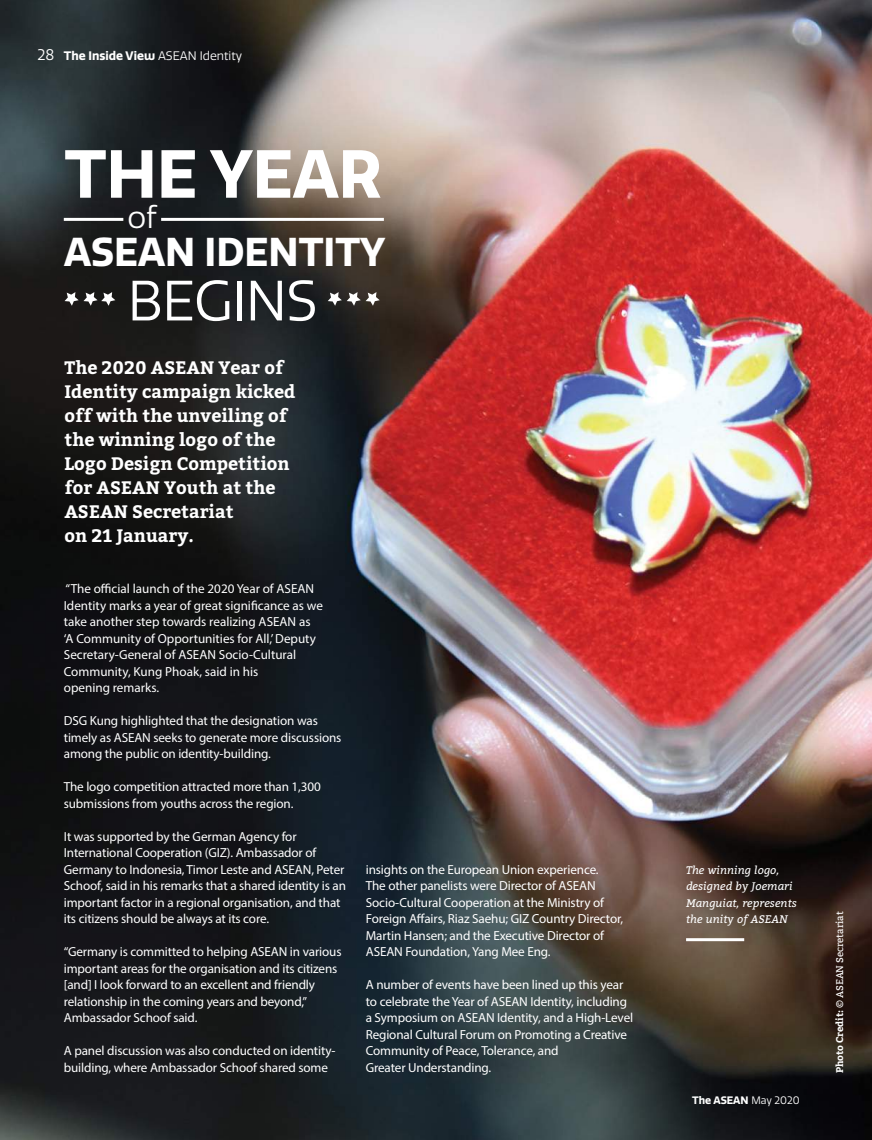
<style>
.page{position:relative;width:872px;height:1140px;background:#fff}
.page>*{position:absolute;margin:0;border:0;box-sizing:border-box;transform-origin:0 0}
.t1{font:700 66px "Quatro";color:#fff}
.t2{font:55.05px "Quatro";letter-spacing:-.01em;color:#fff}
.t3{font:700 39.15px "Quatro";color:#fff}
.t4{font:30px "Quatro";color:#fff}
.t5{font:700 18px/24px "Bitter";color:#fff}
.t6{font:13.2px/16.5px "Myriad Pro";letter-spacing:-.01em;color:#fff}
.t7{font:700 12px "Quatro";color:#fff}
.t8{font:italic 10.95px/16.5px "Bitter";color:#fff}
.t9{font:700 10.5px "Quatro";color:#fff}
.t10{font:9.75px "Bitter";letter-spacing:-.01em;color:#fff}
.s1{font-weight:400;font-size:15px}
.s2{font-weight:400}
.s3{font-weight:700}
</style>
<div class="page">
<img style="left:0;top:0;width:872px;height:1140px">
<hr style="left:64px;top:218px;width:59px;height:3px;background:#fff">
<hr style="left:161px;top:218px;width:223px;height:3px;background:#fff">
<svg style="left:65px;top:292px;width:50px;height:14px"></svg>
<svg style="left:328px;top:292px;width:52px;height:14px"></svg>
<hr style="left:686px;top:938px;width:58px;height:3px;background:#fff">
<p class="t7" style="left:37px;top:49px;width:206px"><span class="s1">28</span> The Inside View <span class="s2">ASEAN Identity</span></p>
<h1 class="t1" style="left:65px;top:135px;width:318px">THE YEAR</h1>
<h3 class="t4" style="left:128px;top:200px;width:31px">of</h3>
<h3 class="t3" style="left:64px;top:229px;width:323px">ASEAN IDENTITY</h3>
<h2 class="t2" style="left:128px;top:269px;width:191px">BEGINS</h2>
<h3 class="t5" style="left:65px;top:356px;width:232px">The 2020 ASEAN Year of<br>Identity campaign kicked off with the unveiling of the winning logo of the<br>Logo Design Competition for ASEAN Youth at the<br>ASEAN Secretariat<br>on 21 January.</h3>
<p class="t6" style="left:64px;top:580px;width:261px">“The official launch of the 2020 Year of ASEAN Identity marks a year of great significance as we take another step towards realizing ASEAN as ‘A Community of Opportunities for All,’ Deputy Secretary-General of ASEAN Socio-Cultural Community, Kung Phoak, said in his<br>opening remarks.</p>
<p class="t6" style="left:64px;top:712px;width:279px">DSG Kung highlighted that the designation was timely as ASEAN seeks to generate more discussions among the public on identity-building.</p>
<p class="t6" style="left:64px;top:778px;width:258px">The logo competition attracted more than 1,300 submissions from youths across the region.</p>
<p class="t6" style="left:64px;top:827px;width:284px">It was supported by the German Agency for International Cooperation (GIZ). Ambassador of Germany to Indonesia, Timor Leste and ASEAN, Peter Schoof, said in his remarks that a shared identity is an important factor in a regional organisation, and that its citizens should be always at its core.</p>
<p class="t6" style="left:64px;top:943px;width:279px">“Germany is committed to helping ASEAN in various important areas for the organisation and its citizens [and] I look forward to an excellent and friendly relationship in the coming years and beyond,” Ambassador Schoof said.</p>
<p class="t6" style="left:64px;top:1042px;width:273px">A panel discussion was also conducted on identity&shy;building, where Ambassador Schoof shared some</p>
<p class="t6" style="left:366px;top:860px;width:259px">insights on the European Union experience.<br>The other panelists were Director of ASEAN Socio-Cultural Cooperation at the Ministry of Foreign Affairs, Riaz Saehu; GIZ Country Director, Martin Hansen; and the Executive Director of ASEAN Foundation, Yang Mee Eng.</p>
<p class="t6" style="left:366px;top:976px;width:269px">A number of events have been lined up this year to celebrate the Year of ASEAN Identity, including a Symposium on ASEAN Identity, and a High-Level Regional Cultural Forum on Promoting a Creative Community of Peace, Tolerance, and<br>Greater Understanding.</p>
<p class="t8" style="left:686px;top:861px;width:112px">The winning logo, designed by Joemari<br>Manguiat, represents the unity of ASEAN</p>
<p class="t9" style="left:692px;top:1093px;width:109px">The ASEAN <span class="s2">May 2020</span></p>
<p class="t10" style="left:834px;top:1073px;width:163px;rotate:-90deg"><span class="s3">Photo Credit:</span> © ASEAN Secretariat</p>
</div>
